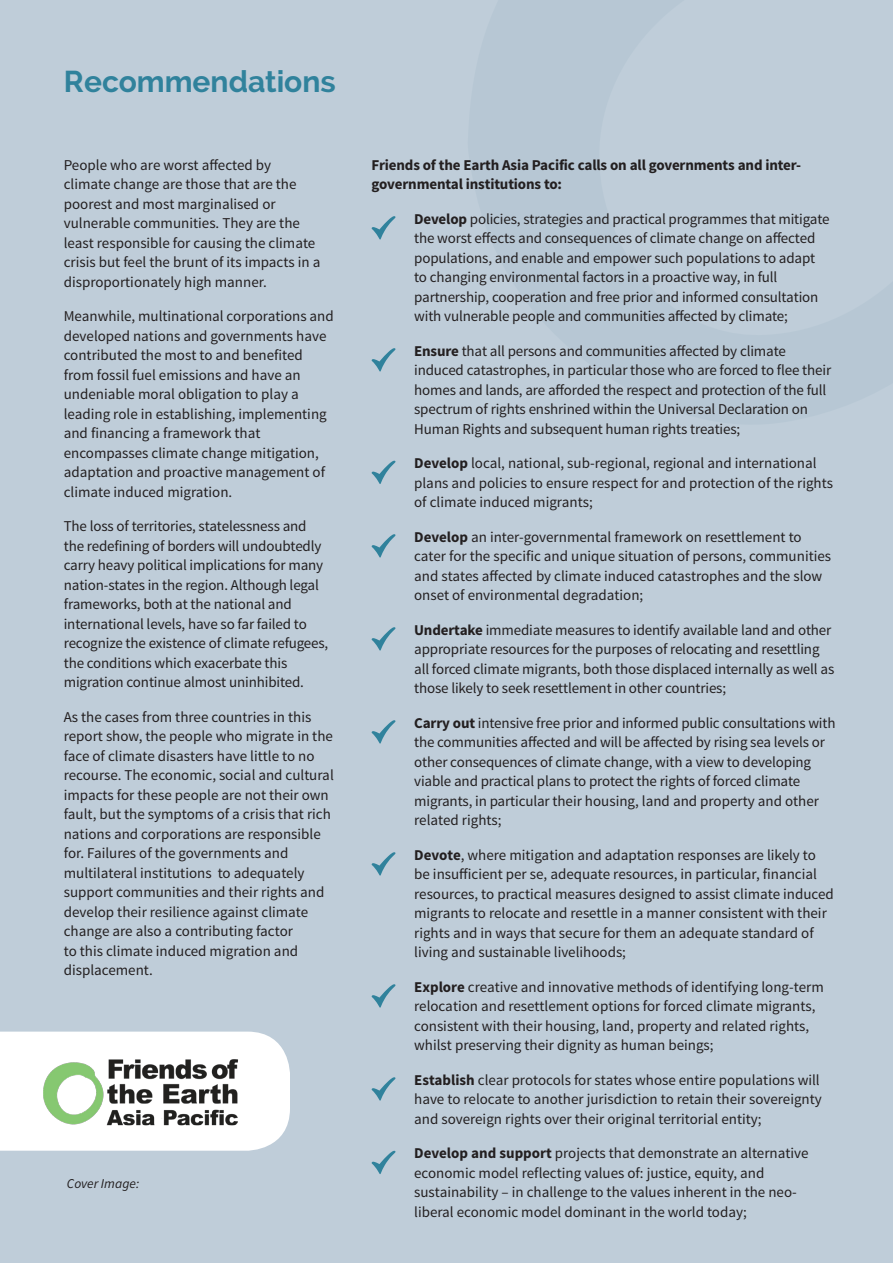
<style>
.page{position:relative;width:893px;height:1263px;background:#bfcdd9}
.page>*{position:absolute;margin:0;border:0;box-sizing:border-box;transform-origin:0 0}
.t1{font:700 30px "Raleway";color:#30829c}
.t2{font:15px/19.5px "Source Sans Pro";color:#231f20}
.t3{font:700 15px/19.5px "Source Sans Pro";letter-spacing:-.01em;color:#231f20}
.t4{font:italic 13.5px "Source Sans Pro";color:#231f20}
.s1{font-weight:700}
</style>
<div class="page">
<svg style="left:0;top:1031px;width:290px;height:120px;background:#fafbfc"></svg>
<img style="left:37px;top:1046px;width:211px;height:90px">
<svg style="left:372px;top:216px;width:23px;height:23px"></svg>
<svg style="left:372px;top:348px;width:23px;height:23px"></svg>
<svg style="left:372px;top:461px;width:23px;height:23px"></svg>
<svg style="left:372px;top:534px;width:23px;height:23px"></svg>
<svg style="left:372px;top:627px;width:23px;height:23px"></svg>
<svg style="left:372px;top:720px;width:23px;height:23px"></svg>
<svg style="left:372px;top:852px;width:23px;height:23px"></svg>
<svg style="left:372px;top:984px;width:23px;height:23px"></svg>
<svg style="left:372px;top:1077px;width:23px;height:23px"></svg>
<svg style="left:372px;top:1151px;width:23px;height:23px"></svg>
<h1 class="t1" style="left:64px;top:64px;width:273px">Recommendations</h1>
<p class="t2" style="left:64px;top:155px;width:258px">People who are worst affected by climate change are those that are the poorest and most marginalised or vulnerable communities. They are the least responsible for causing the climate crisis but feel the brunt of its impacts in a disproportionately high manner.</p>
<p class="t2" style="left:64px;top:307px;width:272px">Meanwhile, multinational corporations and developed nations and governments have contributed the most to and benefited from fossil fuel emissions and have an undeniable moral obligation to play a leading role in establishing, implementing and financing a framework that encompasses climate change mitigation, adaptation and proactive management of climate induced migration.</p>
<p class="t2" style="left:64px;top:517px;width:266px">The loss of territories, statelessness and the redefining of borders will undoubtedly carry heavy political implications for many nation-states in the region. Although legal frameworks, both at the national and international levels, have so far failed to recognize the existence of climate refugees, the conditions which exacerbate this migration continue almost uninhibited.</p>
<p class="t2" style="left:64px;top:707px;width:272px">As the cases from three countries in this report show, the people who migrate in the face of climate disasters have little to no recourse. The economic, social and cultural impacts for these people are not their own fault, but the symptoms of a crisis that rich nations and corporations are responsible for. Failures of the governments and multilateral institutions to adequately support communities and their rights and develop their resilience against climate change are also a contributing factor<br>to this climate induced migration and displacement.</p>
<p class="t4" style="left:67px;top:1175px;width:74px">Cover Image:</p>
<p class="t3" style="left:372px;top:155px;width:431px">Friends of the Earth Asia Pacific calls on all governments and inter&shy;governmental institutions to:</p>
<p class="t2" style="left:414px;top:209px;width:417px"><span class="s1">Develop</span> policies, strategies and practical programmes that mitigate the worst effects and consequences of climate change on affected populations, and enable and empower such populations to adapt to changing environmental factors in a proactive way, in full partnership, cooperation and free prior and informed consultation with vulnerable people and communities affected by climate;</p>
<p class="t2" style="left:414px;top:341px;width:419px"><span class="s1">Ensure</span> that all persons and communities affected by climate induced catastrophes, in particular those who are forced to flee their homes and lands, are afforded the respect and protection of the full spectrum of rights enshrined within the Universal Declaration on Human Rights and subsequent human rights treaties;</p>
<p class="t2" style="left:414px;top:454px;width:420px"><span class="s1">Develop</span> local, national, sub-regional, regional and international plans and policies to ensure respect for and protection of the rights of climate induced migrants;</p>
<p class="t2" style="left:414px;top:527px;width:418px"><span class="s1">Develop</span> an inter-governmental framework on resettlement to cater for the specific and unique situation of persons, communities and states affected by climate induced catastrophes and the slow onset of environmental degradation;</p>
<p class="t2" style="left:414px;top:620px;width:422px"><span class="s1">Undertake</span> immediate measures to identify available land and other appropriate resources for the purposes of relocating and resettling all forced climate migrants, both those displaced internally as well as those likely to seek resettlement in other countries;</p>
<p class="t2" style="left:414px;top:713px;width:423px"><span class="s1">Carry out</span> intensive free prior and informed public consultations with the communities affected and will be affected by rising sea levels or other consequences of climate change, with a view to developing viable and practical plans to protect the rights of forced climate migrants, in particular their housing, land and property and other related rights;</p>
<p class="t2" style="left:414px;top:845px;width:421px"><span class="s1">Devote</span>, where mitigation and adaptation responses are likely to be insufficient per se, adequate resources, in particular, financial resources, to practical measures designed to assist climate induced migrants to relocate and resettle in a manner consistent with their rights and in ways that secure for them an adequate standard of living and sustainable livelihoods;</p>
<p class="t2" style="left:414px;top:977px;width:411px"><span class="s1">Explore</span> creative and innovative methods of identifying long-term relocation and resettlement options for forced climate migrants, consistent with their housing, land, property and related rights, whilst preserving their dignity as human beings;</p>
<p class="t2" style="left:414px;top:1070px;width:409px"><span class="s1">Establish</span> clear protocols for states whose entire populations will have to relocate to another jurisdiction to retain their sovereignty and sovereign rights over their original territorial entity;</p>
<p class="t2" style="left:414px;top:1144px;width:396px"><span class="s1">Develop and support</span> projects that demonstrate an alternative economic model reflecting values of: justice, equity, and sustainability – in challenge to the values inherent in the neo&shy;liberal economic model dominant in the world today;</p>
</div>
